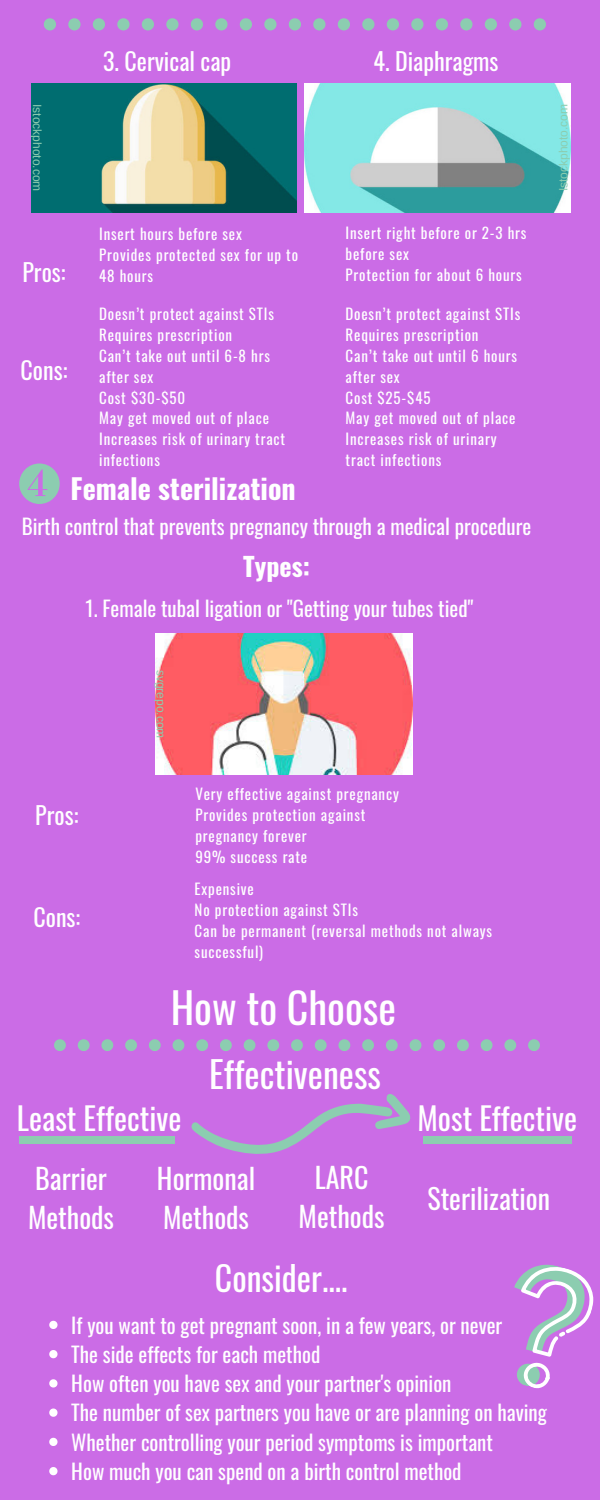
<style>
.page{position:relative;width:600px;height:1500px;background:#cb6ce6}
.page>*{position:absolute;margin:0;border:0;box-sizing:border-box;transform-origin:0 0}
.t1{font:42px "Oswald";color:#fff}
.t2{font:36.1px "Oswald";color:#fff}
.t3{font:33.8px "Oswald";color:#fff}
.t4{font:31px "Oswald";color:#fff}
.t5{font:28px/38.6px "Oswald";color:#fff}
.t6{font:700 28px "Oswald";color:#fff}
.t7{font:700 26px "Oswald";color:#fff}
.t8{font:24px "Oswald";color:#fff}
.t9{font:21px/29.2px "Oswald";color:#fff}
.t10{font:15px/20.9px "Oswald";letter-spacing:.055em;color:#fff}
.t11{font:12px "Arimo";color:#8ccdb0}
</style>
<div class="page">
<svg style="left:49px;top:1321px;width:9px;height:8px"></svg>
<svg style="left:49px;top:1350px;width:9px;height:8px"></svg>
<svg style="left:49px;top:1379px;width:9px;height:9px"></svg>
<svg style="left:49px;top:1409px;width:9px;height:8px"></svg>
<svg style="left:49px;top:1438px;width:9px;height:8px"></svg>
<svg style="left:49px;top:1467px;width:9px;height:8px"></svg>
<svg style="left:44px;top:18px;width:12px;height:12px"></svg>
<svg style="left:68px;top:18px;width:13px;height:12px"></svg>
<svg style="left:93px;top:18px;width:12px;height:12px"></svg>
<svg style="left:117px;top:18px;width:13px;height:12px"></svg>
<svg style="left:142px;top:18px;width:12px;height:12px"></svg>
<svg style="left:166px;top:18px;width:13px;height:12px"></svg>
<svg style="left:191px;top:18px;width:12px;height:12px"></svg>
<svg style="left:215px;top:18px;width:13px;height:12px"></svg>
<svg style="left:240px;top:18px;width:12px;height:12px"></svg>
<svg style="left:264px;top:18px;width:13px;height:12px"></svg>
<svg style="left:289px;top:18px;width:12px;height:12px"></svg>
<svg style="left:313px;top:18px;width:13px;height:12px"></svg>
<svg style="left:338px;top:18px;width:12px;height:12px"></svg>
<svg style="left:362px;top:18px;width:13px;height:12px"></svg>
<svg style="left:387px;top:18px;width:12px;height:12px"></svg>
<svg style="left:411px;top:18px;width:13px;height:12px"></svg>
<svg style="left:436px;top:18px;width:12px;height:12px"></svg>
<svg style="left:460px;top:18px;width:12px;height:12px"></svg>
<svg style="left:485px;top:18px;width:12px;height:12px"></svg>
<svg style="left:509px;top:18px;width:12px;height:12px"></svg>
<svg style="left:534px;top:18px;width:12px;height:12px"></svg>
<svg style="left:514px;top:1264px;width:80px;height:125px"></svg>
<svg style="left:191px;top:1094px;width:220px;height:60px"></svg>
<div style="left:423px;top:1136px;width:149px;height:7px;background:#8ccdb0"></div>
<div style="left:19px;top:1136px;width:156px;height:7px;background:#8ccdb0"></div>
<img style="left:155px;top:634px;width:258px;height:140px">
<svg style="left:19px;top:463px;width:41px;height:41px"></svg>
<img style="left:31px;top:83px;width:266px;height:129px">
<img style="left:304px;top:83px;width:267px;height:129px">
<svg style="left:54px;top:1039px;width:12px;height:12px"></svg>
<svg style="left:78px;top:1039px;width:12px;height:12px"></svg>
<svg style="left:101px;top:1039px;width:12px;height:12px"></svg>
<svg style="left:125px;top:1039px;width:12px;height:12px"></svg>
<svg style="left:149px;top:1039px;width:12px;height:12px"></svg>
<svg style="left:173px;top:1039px;width:11px;height:12px"></svg>
<svg style="left:196px;top:1039px;width:12px;height:12px"></svg>
<svg style="left:220px;top:1039px;width:12px;height:12px"></svg>
<svg style="left:244px;top:1039px;width:12px;height:12px"></svg>
<svg style="left:267px;top:1039px;width:12px;height:12px"></svg>
<svg style="left:291px;top:1039px;width:12px;height:12px"></svg>
<svg style="left:315px;top:1039px;width:12px;height:12px"></svg>
<svg style="left:338px;top:1039px;width:12px;height:12px"></svg>
<svg style="left:362px;top:1039px;width:12px;height:12px"></svg>
<svg style="left:386px;top:1039px;width:12px;height:12px"></svg>
<svg style="left:410px;top:1039px;width:11px;height:12px"></svg>
<svg style="left:433px;top:1039px;width:12px;height:12px"></svg>
<svg style="left:457px;top:1039px;width:12px;height:12px"></svg>
<svg style="left:481px;top:1039px;width:12px;height:12px"></svg>
<svg style="left:504px;top:1039px;width:12px;height:12px"></svg>
<svg style="left:528px;top:1039px;width:12px;height:12px"></svg>
<h3 class="t8" style="left:103px;top:42px;width:130px">3. Cervical cap</h3>
<h3 class="t8" style="left:374px;top:42px;width:127px">4. Diaphragms</h3>
<p class="t11" style="left:44px;top:104px;width:89px;rotate:90deg">Istockphoto.com</p>
<p class="t11" style="left:557px;top:191px;width:89px;rotate:-90deg">Istockphoto.com</p>
<p class="t10" style="left:99px;top:223px;width:200px">Insert hours before sex<br>Provides protected sex for up to</p>
<h3 class="t8" style="left:22px;top:253px;width:45px">Pros:</h3>
<p class="t10" style="left:99px;top:265px;width:56px">48 hours</p>
<p class="t10" style="left:99px;top:303px;width:188px">Doesn’t protect against STIs<br>Requires prescription<br>Can’t take out until 6-8 hrs after sex<br>Cost $30-$50<br>May get moved out of place<br>Increases risk of urinary tract infections</p>
<h3 class="t8" style="left:21px;top:352px;width:48px">Cons:</h3>
<h3 class="t6" style="left:71px;top:466px;width:227px">Female sterilization</h3>
<p class="t10" style="left:346px;top:222px;width:182px">Insert right before or 2-3 hrs before sex<br>Protection for about 6 hours</p>
<p class="t10" style="left:346px;top:303px;width:176px">Doesn’t protect against STIs<br>Requires prescription<br>Can’t take out until 6 hours after sex<br>Cost $25-$45<br>May get moved out of place<br>Increases risk of urinary tract infections</p>
<h3 class="t9" style="left:22px;top:511px;width:511px">Birth control that prevents pregnancy through a medical procedure</h3>
<h3 class="t7" style="left:243px;top:546px;width:68px">Types:</h3>
<h3 class="t9" style="left:85px;top:593px;width:389px">1. Female tubal ligation or "Getting your tubes tied"</h3>
<h3 class="t8" style="left:35px;top:797px;width:45px">Pros:</h3>
<h3 class="t8" style="left:33px;top:898px;width:48px">Cons:</h3>
<p class="t11" style="left:168px;top:670px;width:70px;rotate:90deg">svgrepo.com</p>
<p class="t10" style="left:195px;top:783px;width:205px">Very effective against pregnancy<br>Provides protection against pregnancy forever<br>99% success rate</p>
<p class="t10" style="left:195px;top:878px;width:299px">Expensive<br>No protection against STIs<br>Can be permanent (reversal methods not always successful)</p>
<h1 class="t1" style="left:171px;top:975px;width:227px">How to Choose</h1>
<h2 class="t2" style="left:209px;top:1045px;width:173px">Effectiveness</h2>
<h3 class="t4" style="left:17px;top:1094px;width:166px">Least Effective</h3>
<h3 class="t4" style="left:418px;top:1094px;width:161px">Most Effective</h3>
<h3 class="t5" style="left:28px;top:1158px;width:88px">Barrier<br>Methods</h3>
<h3 class="t5" style="left:299px;top:1157px;width:88px;line-height:39px;text-align:center">LARC<br>Methods</h3>
<h3 class="t5" style="left:157px;top:1158px;width:100px">Hormonal<br>Methods</h3>
<h3 class="t5" style="left:427px;top:1178px;width:124px">Sterilization</h3>
<h3 class="t3" style="left:215px;top:1252px;width:134px">Consider....</h3>
<p class="t9" style="left:71px;top:1309px;width:477px">If you want to get pregnant soon, in a few years, or never<br>The side effects for each method<br>How often you have sex and your partner's opinion<br>The number of sex partners you have or are planning on having Whether controlling your period symptoms is important<br>How much you can spend on a birth control method</p>
</div>
